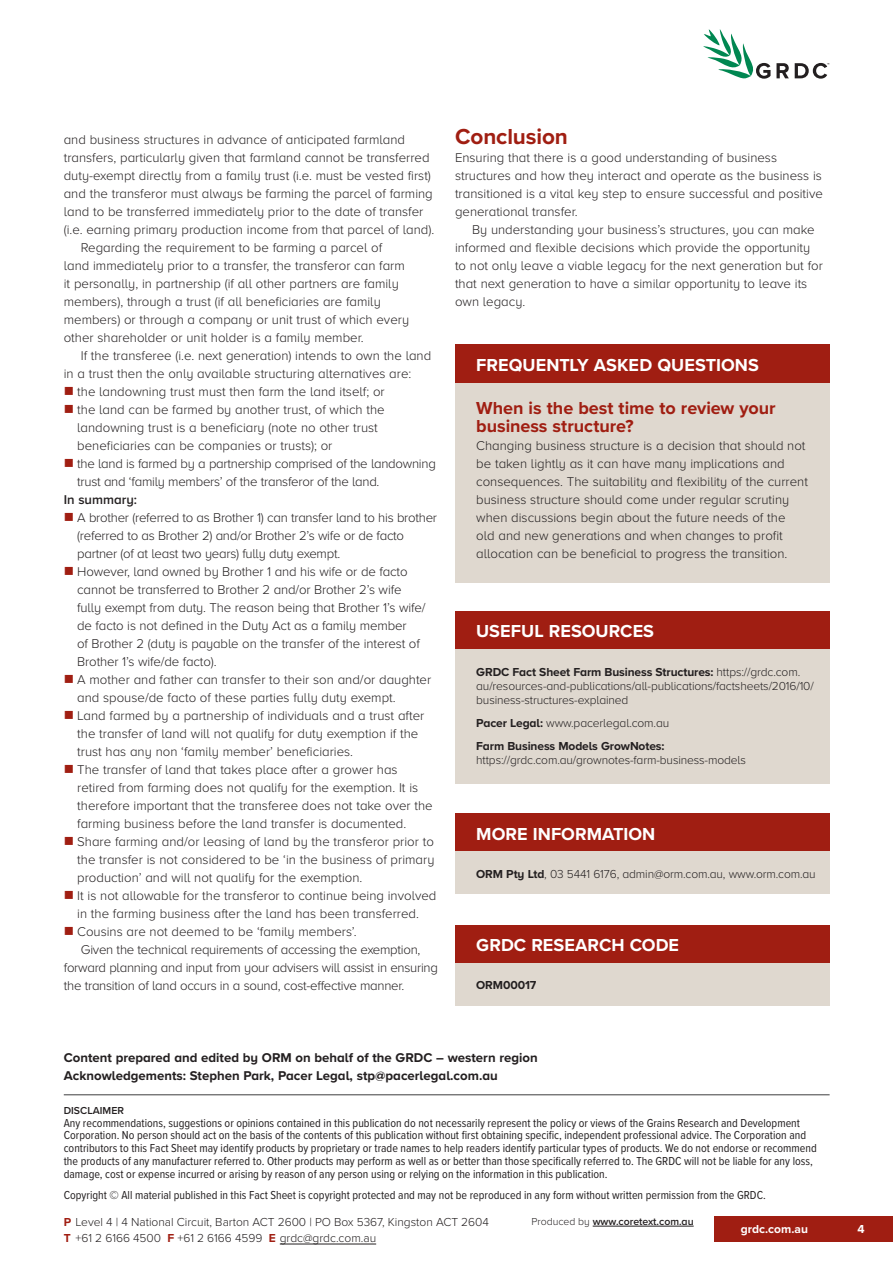
<style>
.page{position:relative;width:893px;height:1263px;background:#fff}
.page>*{position:absolute;margin:0;border:0;box-sizing:border-box;transform-origin:0 0}
._01_Heading_02{font:700 22.5px "Proxima Nova";letter-spacing:-.005em;color:#a01e12}
._05_Quote_big{font:700 18px "Proxima Nova";letter-spacing:.005em;color:#fff}
._05_Quote_big-2{font:700 18px/18px "Proxima Nova";letter-spacing:-.005em;color:#a01e12}
._03_Body_fullout{font:300 13.2px/18px "Proxima Nova A";color:#231f20}
._03_Body{font:300 13.2px/18px "Proxima Nova A";color:#231f20}
._03_Body_fullout-2{font:300 13.2px/18px "Proxima Nova A";letter-spacing:-.02em;color:#231f20}
._03_Body-2{font:300 13.2px/18px "Proxima Nova A";letter-spacing:-.02em;color:#231f20}
._03_Body_fullout-3{font:700 13.2px "Proxima Nova A";color:#231f20}
._03_Body_fullout-4{font:600 13.2px "Proxima Nova A";color:#231f20}
.t1{font:12px/12.8px "Proxima Nova Cond";color:#231f20}
._003_Body{font:300 12px/14.2px "Proxima Nova A";letter-spacing:-.01em;color:#231f20}
.t2{font:300 12px "Proxima Nova";color:#231f20}
.t3{font:700 12px "Proxima Nova";color:#fff}
._003_Body-2{font:700 12px "Proxima Nova A";letter-spacing:-.01em;color:#231f20}
.t4{font:600 10.5px "Proxima Nova A";color:#231f20}
.s1{color:#a01e12}
.s2{font-weight:700}
.s3{font-weight:700;color:#a01e12}
.s4{font-weight:300}
</style>
<div class="page">
<svg style="left:703px;top:29px;width:67px;height:50px"></svg>
<svg style="left:776px;top:63px;width:13px;height:15px"></svg>
<svg style="left:795px;top:63px;width:34px;height:16px"></svg>
<hr style="left:593px;top:1226px;width:101px;height:1px;background:#231f20">
<hr style="left:64px;top:1094px;width:766px;height:1px;background:#3e3e3f">
<div style="left:714px;top:1216px;width:179px;height:26px;background:#a01e12"></div>
<hr style="left:280px;top:1244px;width:96px;height:1px;background:#231f20">
<div style="left:455px;top:851px;width:374px;height:43px;background:#dfd8cf"></div>
<div style="left:455px;top:963px;width:374px;height:42px;background:#dfd8cf"></div>
<div style="left:455px;top:383px;width:374px;height:199px;background:#dfd8cf"></div>
<div style="left:455px;top:344px;width:374px;height:39px;background:#a01e12"></div>
<div style="left:455px;top:649px;width:374px;height:134px;background:#dfd8cf"></div>
<div style="left:455px;top:611px;width:374px;height:37px;background:#a01e12"></div>
<div style="left:455px;top:814px;width:374px;height:37px;background:#a01e12"></div>
<div style="left:455px;top:925px;width:374px;height:38px;background:#a01e12"></div>
<p class="_03_Body" style="left:64px;top:130px;width:372px">and business structures in advance of anticipated farmland transfers, particularly given that farmland cannot be transferred duty-exempt directly from a family trust (i.e. must be vested first) and the transferor must always be farming the parcel of farming land to be transferred immediately prior to the date of transfer (i.e. earning primary production income from that parcel of land).</p>
<p class="_03_Body" style="left:64px;top:238px;width:347px;text-indent:17px">Regarding the requirement to be farming a parcel of land immediately prior to a transfer, the transferor can farm it personally, in partnership (if all other partners are family members), through a trust (if all beneficiaries are family members) or through a company or unit trust of which every other shareholder or unit holder is a family member.</p>
<p class="_03_Body" style="left:64px;top:346px;width:369px;text-indent:17px">If the transferee (i.e. next generation) intends to own the land in a trust then the only available structuring alternatives are:</p>
<p class="_03_Body_fullout" style="left:64px;top:382px;width:322px"><span class="s1">■</span> the landowning trust must then farm the land itself; or</p>
<p class="_03_Body_fullout" style="left:77px;top:400px;width:309px;text-indent:-13px"><span class="s1">■</span> the land can be farmed by another trust, of which the landowning trust is a beneficiary (note no other trust beneficiaries can be companies or trusts); or</p>
<p class="_03_Body_fullout-2" style="left:77px;top:454px;width:360px;text-indent:-13px"><span class="s1">■</span> the land is farmed by a partnership comprised of the landowning trust and ‘family members’ of the transferor of the land.</p>
<p class="_03_Body_fullout-4" style="left:64px;top:490px;width:75px">In summary:</p>
<p class="_03_Body_fullout-2" style="left:77px;top:508px;width:361px;text-indent:-13px"><span class="s1">■</span> A brother (referred to as Brother 1) can transfer land to his brother (referred to as Brother 2) and/or Brother 2’s wife or de facto partner (of at least two years) fully duty exempt.</p>
<p class="_03_Body_fullout" style="left:77px;top:562px;width:350px;text-indent:-13px"><span class="s1">■</span> However, land owned by Brother 1 and his wife or de facto cannot be transferred to Brother 2 and/or Brother 2’s wife fully exempt from duty. The reason being that Brother 1’s wife/ de facto is not defined in the Duty Act as a family member<br>of Brother 2 (duty is payable on the transfer of the interest of Brother 1’s wife/de facto).</p>
<p class="_03_Body_fullout" style="left:77px;top:670px;width:356px;text-indent:-13px"><span class="s1">■</span> A mother and father can transfer to their son and/or daughter and spouse/de facto of these parties fully duty exempt.</p>
<p class="_03_Body_fullout" style="left:77px;top:706px;width:349px;text-indent:-13px"><span class="s1">■</span> Land farmed by a partnership of individuals and a trust after the transfer of land will not qualify for duty exemption if the trust has any non ‘family member’ beneficiaries.</p>
<p class="_03_Body_fullout" style="left:77px;top:760px;width:357px;text-indent:-13px"><span class="s1">■</span> The transfer of land that takes place after a grower has retired from farming does not qualify for the exemption. It is therefore important that the transferee does not take over the farming business before the land transfer is documented.</p>
<p class="_03_Body_fullout" style="left:77px;top:832px;width:359px;text-align:justify;text-indent:-13px"><span class="s1">■</span> Share farming and/or leasing of land by the transferor prior to the transfer is not considered to be ‘in the business of primary production’ and will not qualify for the exemption.</p>
<p class="_03_Body_fullout" style="left:64px;top:886px;width:374px;text-align:center"><span class="s1">■</span> It is not allowable for the transferor to continue being involved in the farming business after the land has been transferred.</p>
<p class="_03_Body_fullout" style="left:64px;top:922px;width:294px"><span class="s1">■</span> Cousins are not deemed to be ‘family members’.</p>
<p class="_03_Body-2" style="left:64px;top:940px;width:376px;text-indent:17px">Given the technical requirements of accessing the exemption, forward planning and input from your advisers will assist in ensuring the transition of land occurs in a sound, cost-effective manner.</p>
<p class="_01_Heading_02" style="left:455px;top:120px;width:114px">Conclusion</p>
<p class="_03_Body_fullout" style="left:455px;top:148px;width:369px">Ensuring that there is a good understanding of business structures and how they interact and operate as the business is transitioned is a vital key step to ensure successful and positive generational transfer.</p>
<p class="_03_Body" style="left:455px;top:220px;width:369px;text-indent:17px">By understanding your business’s structures, you can make informed and flexible decisions which provide the opportunity to not only leave a viable legacy for the next generation but for that next generation to have a similar opportunity to leave its own legacy.</p>
<p class="_05_Quote_big" style="left:476px;top:351px;width:284px">FREQUENTLY ASKED QUESTIONS</p>
<p class="_05_Quote_big-2" style="left:476px;top:399px;width:301px">When is the best time to review your business structure?</p>
<p class="_03_Body_fullout" style="left:476px;top:436px;width:333px">Changing business structure is a decision that should not be taken lightly as it can have many implications and consequences. The suitability and flexibility of the current business structure should come under regular scrutiny when discussions begin about the future needs of the<br>old and new generations and when changes to profit allocation can be beneficial to progress the transition.</p>
<p class="_05_Quote_big" style="left:476px;top:617px;width:179px">USEFUL RESOURCES</p>
<p class="_003_Body" style="left:476px;top:664px;width:339px"><span class="s2">GRDC Fact Sheet Farm Business Structures:</span> https://grdc.com. au/resources-and-publications/all-publications/factsheets/2016/10/ business-structures-explained</p>
<p class="_003_Body" style="left:476px;top:715px;width:194px"><span class="s2">Pacer Legal:</span> www.pacerlegal.com.au</p>
<p class="_003_Body" style="left:476px;top:738px;width:271px"><span class="s2">Farm Business Models GrowNotes: </span>https://grdc.com.au/grownotes-farm-business-models</p>
<p class="_05_Quote_big" style="left:476px;top:820px;width:181px">MORE INFORMATION</p>
<p class="_003_Body" style="left:476px;top:866px;width:341px"><span class="s2">ORM Pty Ltd</span>, 03 5441 6176, admin@orm.com.au, www.orm.com.au</p>
<p class="_05_Quote_big" style="left:476px;top:932px;width:204px">GRDC RESEARCH CODE</p>
<p class="_003_Body-2" style="left:476px;top:976px;width:62px">ORM00017</p>
<p class="_03_Body_fullout-3" style="left:64px;top:1048px;width:475px">Content prepared and edited by ORM on behalf of the GRDC – western region</p>
<p class="_03_Body_fullout-3" style="left:64px;top:1066px;width:435px">Acknowledgements: Stephen Park, Pacer Legal, stp@pacerlegal.com.au</p>
<p class="t4" style="left:64px;top:1102px;width:62px">DISCLAIMER</p>
<p class="t1" style="left:64px;top:1116px;width:754px">Any recommendations, suggestions or opinions contained in this publication do not necessarily represent the policy or views of the Grains Research and Development Corporation. No person should act on the basis of the contents of this publication without first obtaining specific, independent professional advice. The Corporation and contributors to this Fact Sheet may identify products by proprietary or trade names to help readers identify particular types of products. We do not endorse or recommend the products of any manufacturer referred to. Other products may perform as well as or better than those specifically referred to. The GRDC will not be liable for any loss, damage, cost or expense incurred or arising by reason of any person using or relying on the information in this publication.</p>
<p class="t1" style="left:64px;top:1188px;width:703px">Copyright © All material published in this Fact Sheet is copyright protected and may not be reproduced in any form without written permission from the GRDC.</p>
<p class="t3" style="left:741px;top:1220px;width:69px">grdc.com.au</p>
<p class="t3" style="left:857px;top:1220px;width:9px">4</p>
<p class="t2" style="left:64px;top:1213px;width:427px"><span class="s3">P</span> Level 4 | 4 National Circuit, Barton ACT 2600 | PO Box 5367, Kingston ACT 2604</p>
<p class="t2" style="left:64px;top:1229px;width:314px"><span class="s3">T</span> +61 2 6166 4500 <span class="s3">F</span> +61 2 6166 4599 <span class="s3">E</span> grdc@grdc.com.au</p>
<p class="t4" style="left:531px;top:1213px;width:164px"><span class="s4">Produced by</span> www.coretext.com.au</p>
</div>
